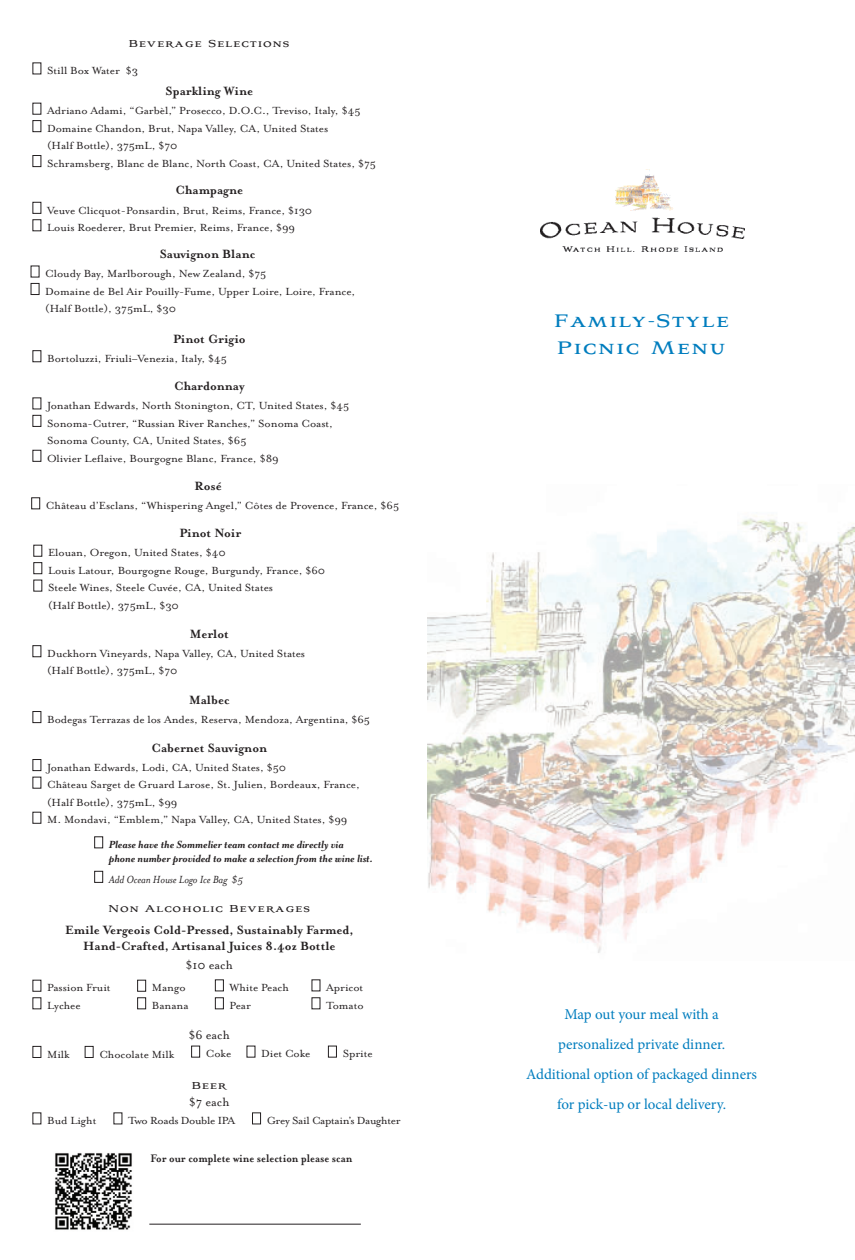
<style>
.page{position:relative;width:855px;height:1260px;background:#fff}
.page>*{position:absolute;margin:0;border:0;box-sizing:border-box;transform-origin:0 0}
.t1{font:700 22.5px/27px "Aviano";letter-spacing:.1em;color:#007dbe;scale:.9 1}
.t2{font:15px/30px "Minion Pro";color:#007dbe;text-align:center}
.t3{font:700 13.75px/16.5px "Mrs Eaves";color:#231f20;text-align:center}
.t4{font:13.75px "Mrs Eaves Roman";color:#231f20}
.t5{font:700 12.5px "Aviano";letter-spacing:.1em;color:#231f20;scale:.9 1}
.t6{font:700 12.5px "Mrs Eaves";color:#231f20;scale:.9 1}
.t7{font:11.88px/17.5px "Mrs Eaves Roman";letter-spacing:-.005em;color:#231f20;scale:1.05 1}
.t8{font:italic 700 11.88px/13.8px "Mrs Eaves";letter-spacing:-.005em;color:#231f20;scale:1.05 1}
.t9{font:11.88px "Mrs Eaves Roman";letter-spacing:-.025em;color:#231f20;scale:1.05 1}
.t10{font:italic 11.88px "Mrs Eaves";letter-spacing:-.005em;color:#231f20;scale:1.05 1}
</style>
<div class="page">
<img style="left:428px;top:516px;width:427px;height:437px">
<img style="left:541px;top:169px;width:204px;height:83px">
<div style="left:33px;top:120px;width:8px;height:12px;border:1px solid #231f20"></div>
<div style="left:33px;top:155px;width:8px;height:12px;border:1px solid #231f20"></div>
<div style="left:33px;top:202px;width:8px;height:12px;border:1px solid #231f20"></div>
<div style="left:31px;top:283px;width:8px;height:12px;border:1px solid #231f20"></div>
<div style="left:33px;top:415px;width:8px;height:12px;border:1px solid #231f20"></div>
<div style="left:33px;top:450px;width:8px;height:12px;border:1px solid #231f20"></div>
<div style="left:32px;top:498px;width:8px;height:11px;border:1px solid #231f20"></div>
<div style="left:34px;top:562px;width:8px;height:12px;border:1px solid #231f20"></div>
<div style="left:33px;top:711px;width:8px;height:12px;border:1px solid #231f20"></div>
<div style="left:33px;top:759px;width:8px;height:12px;border:1px solid #231f20"></div>
<div style="left:94px;top:837px;width:9px;height:11px;border:1px solid #231f20"></div>
<div style="left:137px;top:980px;width:9px;height:11px;border:1px solid #231f20"></div>
<div style="left:137px;top:998px;width:9px;height:11px;border:1px solid #231f20"></div>
<div style="left:215px;top:980px;width:9px;height:11px;border:1px solid #231f20"></div>
<div style="left:215px;top:998px;width:9px;height:11px;border:1px solid #231f20"></div>
<div style="left:33px;top:1046px;width:8px;height:12px;border:1px solid #231f20"></div>
<div style="left:85px;top:1046px;width:8px;height:12px;border:1px solid #231f20"></div>
<div style="left:191px;top:1046px;width:9px;height:11px;border:1px solid #231f20"></div>
<div style="left:328px;top:1046px;width:9px;height:11px;border:1px solid #231f20"></div>
<div style="left:94px;top:871px;width:9px;height:12px;border:1px solid #231f20"></div>
<div style="left:252px;top:1113px;width:9px;height:11px;border:1px solid #231f20"></div>
<img style="left:55px;top:1153px;width:77px;height:77px">
<hr style="left:149px;top:1224px;width:212px;height:1px;background:#231f20">
<p class="t5" style="left:129px;top:35px;width:180px">Beverage Selections</p>
<p class="t7" style="left:47px;top:64px;width:88px">Still Box Water $3</p>
<p class="t3" style="left:166px;top:85px;width:89px">Sparkling Wine</p>
<p class="t7" style="left:47px;top:104px;width:315px">Adriano Adami, “Garbèl,” Prosecco, D.O.C., Treviso, Italy, $45<br>Domaine Chandon, Brut, Napa Valley, CA, United States<br>(Half Bottle), 375mL, $70<br>Schramsberg, Blanc de Blanc, North Coast, CA, United States, $75</p>
<p class="t3" style="left:176px;top:184px;width:69px">Champagne</p>
<p class="t7" style="left:47px;top:203px;width:254px">Veuve Clicquot-Ponsardin, Brut, Reims, France, $130<br>Louis Roederer, Brut Premier, Reims, France, $99</p>
<p class="t3" style="left:160px;top:247px;width:97px">Sauvignon Blanc</p>
<p class="t7" style="left:45px;top:267px;width:297px">Cloudy Bay, Marlborough, New Zealand, $75<br>Domaine de Bel Air Pouilly-Fume, Upper Loire, Loire, France, (Half Bottle), 375mL, $30</p>
<p class="t3" style="left:173px;top:332px;width:74px">Pinot Grigio</p>
<p class="t7" style="left:47px;top:352px;width:173px">Bortoluzzi, Friuli–Venezia, Italy, $45</p>
<p class="t3" style="left:174px;top:379px;width:72px">Chardonnay</p>
<p class="t7" style="left:47px;top:399px;width:289px">Jonathan Edwards, North Stonington, CT, United States, $45<br>Sonoma-Cutrer, “Russian River Ranches,” Sonoma Coast, Sonoma County, CA, United States, $65<br>Olivier Leflaive, Bourgogne Blanc, France, $89</p>
<p class="t3" style="left:194px;top:479px;width:29px">Rosé</p>
<p class="t7" style="left:46px;top:499px;width:338px">Château d’Esclans, “Whispering Angel,” Côtes de Provence, France, $65</p>
<p class="t3" style="left:179px;top:527px;width:63px">Pinot Noir</p>
<p class="t7" style="left:48px;top:546px;width:266px">Elouan, Oregon, United States, $40<br>Louis Latour, Bourgogne Rouge, Burgundy, France, $60<br>Steele Wines, Steele Cuvée, CA, United States<br>(Half Bottle), 375mL, $30</p>
<p class="t3" style="left:190px;top:627px;width:40px">Merlot</p>
<p class="t7" style="left:47px;top:647px;width:247px">Duckhorn Vineyards, Napa Valley, CA, United States (Half Bottle), 375mL, $70</p>
<p class="t3" style="left:189px;top:693px;width:42px">Malbec</p>
<p class="t7" style="left:47px;top:712px;width:309px">Bodegas Terrazas de los Andes, Reserva, Mendoza, Argentina, $65</p>
<p class="t3" style="left:152px;top:741px;width:117px">Cabernet Sauvignon</p>
<p class="t7" style="left:47px;top:760px;width:300px">Jonathan Edwards, Lodi, CA, United States, $50<br>Château Sarget de Gruard Larose, St. Julien, Bordeaux, France, (Half Bottle), 375mL, $99<br>M. Mondavi, “Emblem,” Napa Valley, CA, United States, $99</p>
<p class="t8" style="left:109px;top:840px;width:253px">Please have the Sommelier team contact me directly via phone number provided to make a selection from the wine list.</p>
<p class="t10" style="left:109px;top:875px;width:130px">Add Ocean House Logo Ice Bag $5</p>
<p class="t5" style="left:109px;top:900px;width:226px">Non Alcoholic Beverages</p>
<p class="t3" style="left:65px;top:923px;width:290px">Emile Vergeois Cold-Pressed, Sustainably Farmed,<br>Hand-Crafted, Artisanal Juices 8.4oz Bottle</p>
<p class="t4" style="left:186px;top:960px;width:49px">$10 each</p>
<p class="t7" style="left:47px;top:981px;width:62px">Passion Fruit<br>Lychee</p>
<p class="t7" style="left:152px;top:981px;width:36px">Mango<br>Banana</p>
<p class="t7" style="left:230px;top:981px;width:58px">White Peach<br>Pear</p>
<p class="t7" style="left:326px;top:981px;width:37px">Apricot<br>Tomato</p>
<p class="t4" style="left:189px;top:1030px;width:43px">$6 each</p>
<p class="t7" style="left:47px;top:1047px;width:23px">Milk</p>
<p class="t7" style="left:99px;top:1047px;width:73px">Chocolate Milk</p>
<p class="t7" style="left:206px;top:1047px;width:26px">Coke</p>
<p class="t7" style="left:261px;top:1047px;width:48px">Diet Coke</p>
<p class="t7" style="left:343px;top:1047px;width:30px">Sprite</p>
<p class="t7" style="left:47px;top:1114px;width:48px">Bud Light</p>
<p class="t5" style="left:192px;top:1078px;width:39px">Beer</p>
<p class="t4" style="left:189px;top:1097px;width:42px">$7 each</p>
<p class="t9" style="left:128px;top:1117px;width:104px">Two Roads Double IPA</p>
<p class="t9" style="left:267px;top:1117px;width:129px">Grey Sail Captain’s Daughter</p>
<p class="t6" style="left:151px;top:1153px;width:226px">For our complete wine selection please scan</p>
<h1 class="t1" style="left:554px;top:306px;width:195px">Family-Style<br>Picnic Menu</h1>
<p class="t2" style="left:526px;top:1001px;width:232px">Map out your meal with a personalized private dinner.<br>Additional option of packaged dinners for pick-up or local delivery.</p>
</div>
